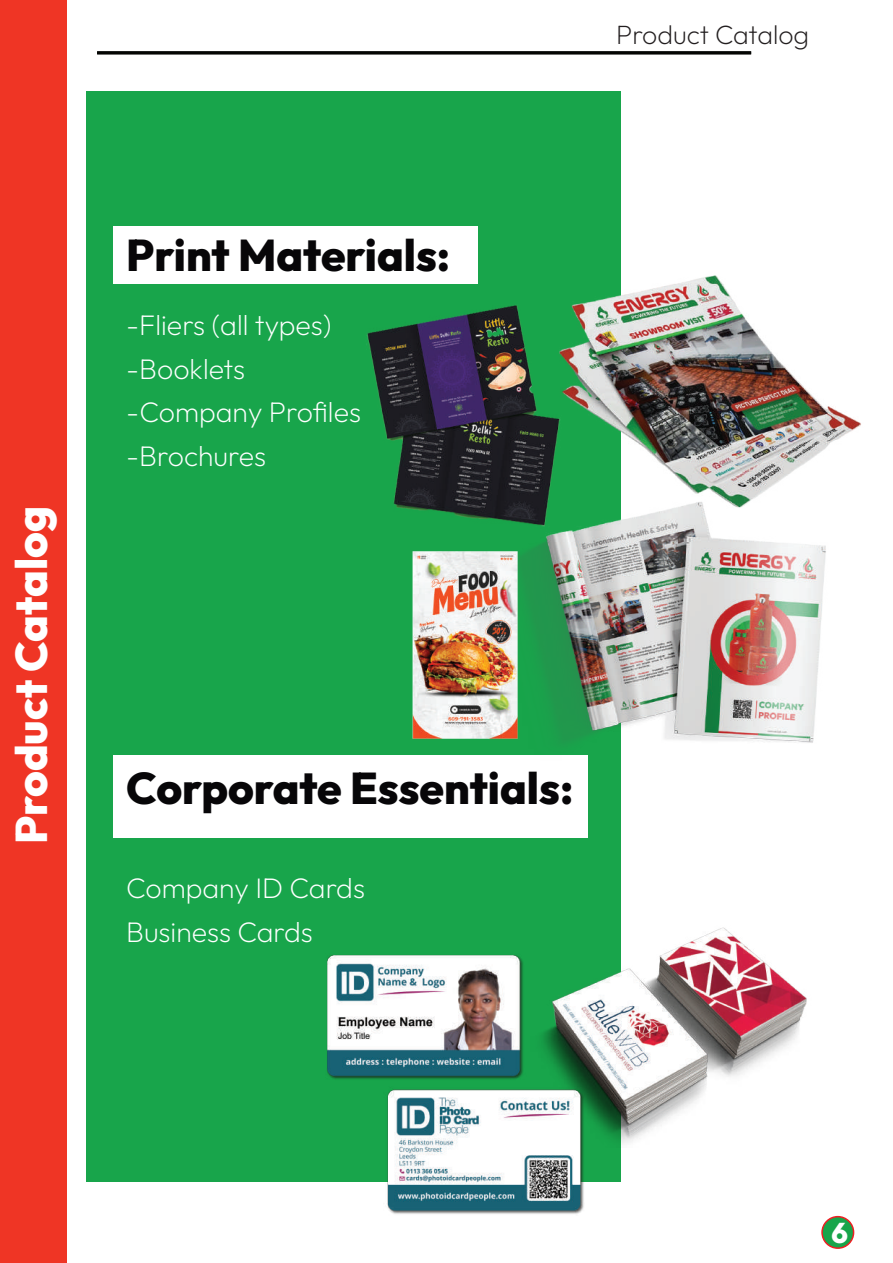
<style>
.page{position:relative;width:893px;height:1263px;background:#fff}
.page>*{position:absolute;margin:0;border:0;box-sizing:border-box;transform-origin:0 0}
.t1{font:100 44.4px "Outfit";color:#070608}
.t2{font:100 44.4px "Outfit";color:#fff}
.t3{font:100 28.5px/43.5px "Outfit";color:#fff}
.t4{font:100 26.7px "Outfit";color:#231f20}
</style>
<div class="page">
<div style="left:86px;top:91px;width:535px;height:1090px;background:#18a54b"></div>
<div style="left:0;top:0;width:66px;height:1263px;background:#ef3525"></div>
<div style="left:114px;top:227px;width:364px;height:57px;background:#fff"></div>
<div style="left:114px;top:755px;width:474px;height:82px;background:#fff"></div>
<hr style="left:97px;top:51px;width:654px;height:3px;background:#040503">
<img style="left:572px;top:551px;width:254px;height:192px">
<img style="left:546px;top:275px;width:315px;height:276px">
<img style="left:412px;top:542px;width:160px;height:200px">
<img style="left:367px;top:299px;width:219px;height:232px">
<img style="left:585px;top:927px;width:222px;height:217px">
<img style="left:326px;top:955px;width:259px;height:259px">
<div style="left:822px;top:1217px;width:32px;height:31px;background:#18a54b;border-radius:50%"></div>
<div style="left:821px;top:1216px;width:33px;height:33px;border:2px solid #ee1f23;border-radius:50%"></div>
<p class="t4" style="left:616px;top:19px;width:194px">Product Catalog</p>
<h1 class="t2" style="left:6px;top:844px;width:340px;rotate:-90deg">Product Catalog</h1>
<h1 class="t1" style="left:126px;top:230px;width:326px">Print Materials:</h1>
<p class="t3" style="left:126px;top:304px;width:236px">-Fliers (all types) -Booklets -Company Profiles -Brochures</p>
<h1 class="t1" style="left:126px;top:763px;width:449px">Corporate Essentials:</h1>
<p class="t3" style="left:126px;top:866px;width:240px">Company ID Cards<br>Business Cards</p>
<p class="t3" style="left:831px;top:1211px;width:18px">6</p>
</div>
